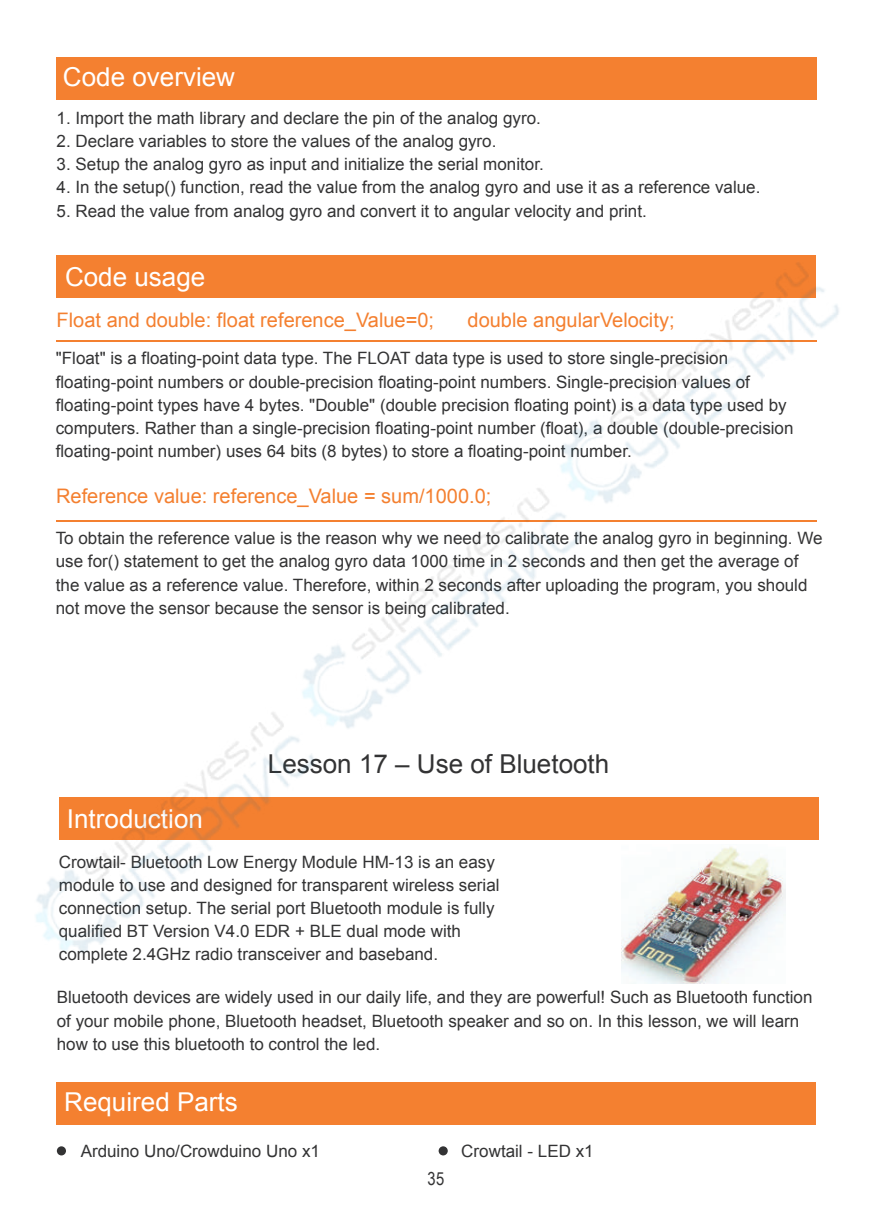
<style>
.page{position:relative;width:874px;height:1214px;background:#fff}
.page>*{position:absolute;margin:0;border:0;box-sizing:border-box;transform-origin:0 0}
.t1{font:26px "Arial";color:#fff}
.t2{font:26px "Arial";color:#333334}
.t3{font:20px "Arial";color:#f48030}
.t4{font:18px "Arial Narrow";color:#333334}
.t5{font:17px/23.2px "Arial";color:#333334}
</style>
<div class="page">
<img style="left:36px;top:57px;width:803px;height:1099px">
<h1 class="t1" style="left:63px;top:59px;width:173px">Code overview</h1>
<p class="t5" style="left:57px;top:106px;width:485px">1. Import the math library and declare the pin of the analog gyro.</p>
<p class="t5" style="left:57px;top:130px;width:441px">2. Declare variables to store the values of the analog gyro.</p>
<p class="t5" style="left:57px;top:153px;width:488px">3. Setup the analog gyro as input and initialize the serial monitor.</p>
<p class="t5" style="left:57px;top:176px;width:705px">4. In the setup() function, read the value from the analog gyro and use it as a reference value.</p>
<p class="t5" style="left:57px;top:199px;width:591px">5. Read the value from analog gyro and convert it to angular velocity and print.</p>
<h1 class="t1" style="left:65px;top:260px;width:142px">Code usage</h1>
<p class="t3" style="left:57px;top:307px;width:379px">Float and double: float reference_Value=0;</p>
<p class="t3" style="left:467px;top:307px;width:208px">double angularVelocity;</p>
<p class="t5" style="left:56px;top:347px;width:738px">"Float" is a floating-point data type. The FLOAT data type is used to store single-precision floating-point numbers or double-precision floating-point numbers. Single-precision values of floating-point types have 4 bytes. "Double" (double precision floating point) is a data type used by computers. Rather than a single-precision floating-point number (float), a double (double-precision floating-point number) uses 64 bits (8 bytes) to store a floating-point number.</p>
<p class="t3" style="left:56px;top:483px;width:436px">Reference value: reference_Value = sum/1000.0;</p>
<p class="t5" style="left:56px;top:527px;width:768px">To obtain the reference value is the reason why we need to calibrate the analog gyro in beginning. We use for() statement to get the analog gyro data 1000 time in 2 seconds and then get the average of the value as a reference value. Therefore, within 2 seconds after uploading the program, you should not move the sensor because the sensor is being calibrated.</p>
<h1 class="t1" style="left:67px;top:801px;width:137px">Introduction</h1>
<h1 class="t2" style="left:268px;top:746px;width:343px">Lesson 17 – Use of Bluetooth</h1>
<p class="t5" style="left:59px;top:850px;width:442px">Crowtail- Bluetooth Low Energy Module HM-13 is an easy module to use and designed for transparent wireless serial connection setup. The serial port Bluetooth module is fully qualified BT Version V4.0 EDR + BLE dual mode with complete 2.4GHz radio transceiver and baseband.</p>
<p class="t5" style="left:57px;top:985px;width:756px">Bluetooth devices are widely used in our daily life, and they are powerful! Such as Bluetooth function of your mobile phone, Bluetooth headset, Bluetooth speaker and so on. In this lesson, we will learn how to use this bluetooth to control the led.</p>
<h1 class="t1" style="left:64px;top:1084px;width:175px">Required Parts</h1>
<p class="t5" style="left:81px;top:1139px;width:241px">Arduino Uno/Crowduino Uno x1</p>
<p class="t5" style="left:461px;top:1139px;width:134px">Crowtail - LED x1</p>
<p class="t4" style="left:427px;top:1165px;width:18px">35</p>
</div>
